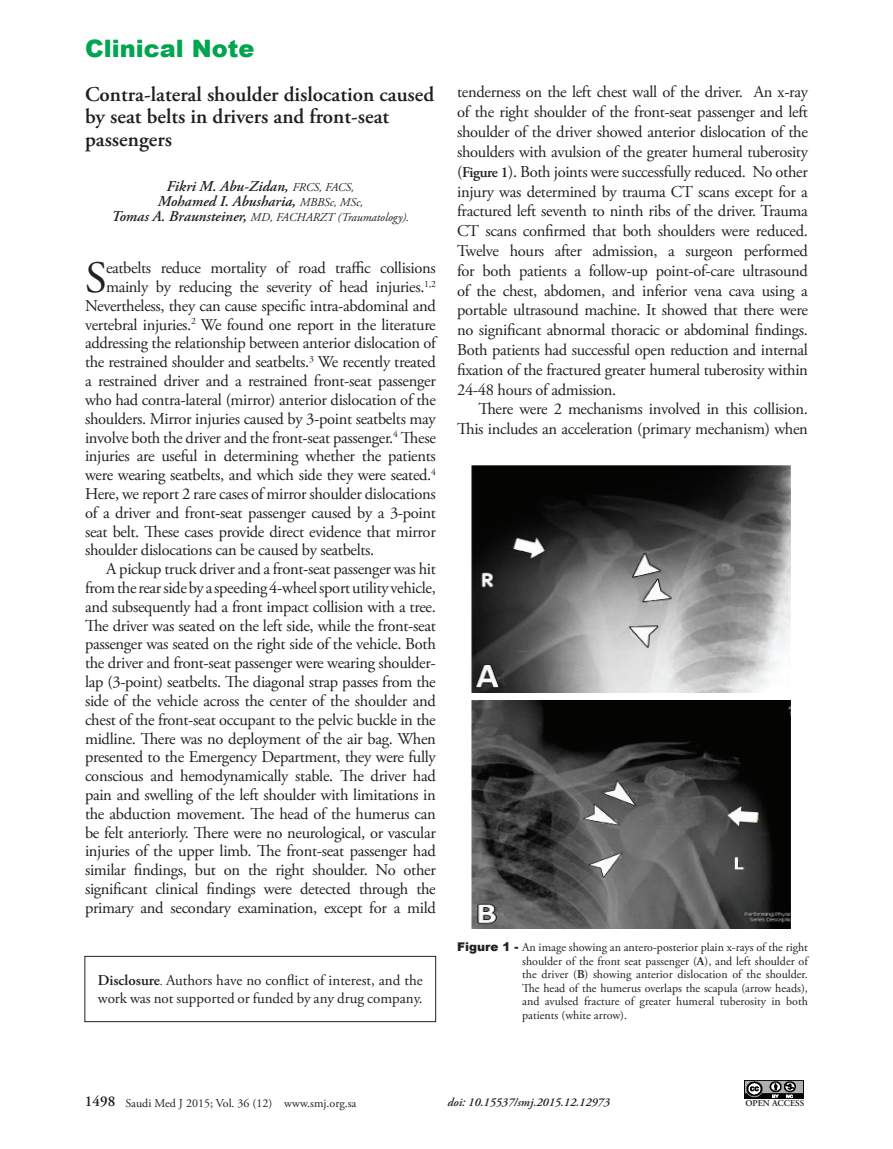
<style>
.page{position:relative;width:893px;height:1149px;background:#fff}
.page>*{position:absolute;margin:0;border:0;box-sizing:border-box;transform-origin:0 0}
.t1{font:44.85px "Adobe Garamond Pro";color:#231f20}
.t2{font:900 24px "Arial";color:#00a54f}
.t3{font:600 21px/22.5px "Adobe Garamond Pro";color:#231f20}
.t4{font:16.5px/19.8px "Adobe Garamond Pro";letter-spacing:-.02em;color:#231f20;text-align:justify}
.t5{font:15px/18px "Adobe Garamond Pro";color:#231f20}
.t6{font:italic 600 15px/15px "Adobe Garamond Pro";color:#231f20;text-align:center}
.t7{font:12px/13.5px "Adobe Garamond Pro";color:#231f20;text-align:justify}
.t8{font:italic 12px "Adobe Garamond Pro";color:#231f20}
.t9{font:italic 600 12px "Adobe Garamond Pro";color:#231f20}
.t10{font:600 9px "Adobe Garamond Pro";color:#231f20}
.s1{font-weight:400;font-size:12px}
.s2{font-weight:600;font-size:15px}
.s3{font-weight:600}
.s4{font-size:12px}
.s5{font-family:"Arial";font-weight:900}
</style>
<div class="page">
<img style="left:745px;top:1080px;width:59px;height:17px">
<div style="left:85px;top:955px;width:351px;height:66px;border:1px solid #231f20"></div>
<img style="left:471px;top:465px;width:319px;height:227px">
<img style="left:471px;top:700px;width:319px;height:228px">
<h2 class="t2" style="left:85px;top:31px;width:171px">Clinical Note</h2>
<p class="t3" style="left:85px;top:83px;width:351px">Contra-lateral shoulder dislocation caused by seat belts in drivers and front-seat passengers</p>
<p class="t6" style="left:158px;top:179px;width:207px">Fikri M. Abu-Zidan, <span class="s1">FRCS, FACS,<br></span>Mohamed I. Abusharia, <span class="s1">MBBSc, MSc,</span></p>
<p class="t8" style="left:112px;top:210px;width:299px"><span class="s2">Tomas A. Braunsteiner,</span> MD, FACHARZT (Traumatology).</p>
<h1 class="t1" style="left:85px;top:251px;width:23px">S</h1>
<p class="t4" style="left:106px;top:258px;width:331px">eatbelts reduce mortality of road traffic collisions</p>
<p class="t4" style="left:106px;top:277px;width:331px">mainly by reducing the severity of head injuries.<sup>1,2</sup></p>
<p class="t4" style="left:85px;top:296px;width:352px">Nevertheless, they can cause specific intra-abdominal and</p>
<p class="t4" style="left:85px;top:315px;width:352px">vertebral injuries.<sup>2</sup> We found one report in the literature</p>
<p class="t4" style="left:85px;top:334px;width:352px">addressing the relationship between anterior dislocation of</p>
<p class="t4" style="left:85px;top:352px;width:352px">the restrained shoulder and seatbelts.<sup>3</sup> We recently treated</p>
<p class="t4" style="left:85px;top:371px;width:352px">a restrained driver and a restrained front-seat passenger</p>
<p class="t4" style="left:85px;top:390px;width:352px">who had contra-lateral (mirror) anterior dislocation of the</p>
<p class="t4" style="left:85px;top:409px;width:352px">shoulders. Mirror injuries caused by 3-point seatbelts may</p>
<p class="t4" style="left:85px;top:428px;width:352px">involve both the driver and the front-seat passenger.<sup>4</sup> These</p>
<p class="t4" style="left:85px;top:446px;width:352px">injuries are useful in determining whether the patients</p>
<p class="t4" style="left:85px;top:465px;width:352px">were wearing seatbelts, and which side they were seated.<sup>4</sup></p>
<p class="t4" style="left:85px;top:484px;width:352px">Here, we report 2 rare cases of mirror shoulder dislocations</p>
<p class="t4" style="left:85px;top:503px;width:352px">of a driver and front-seat passenger caused by a 3-point</p>
<p class="t4" style="left:85px;top:522px;width:352px">seat belt. These cases provide direct evidence that mirror</p>
<p class="t4" style="left:85px;top:540px;width:291px">shoulder dislocations can be caused by seatbelts.</p>
<p class="t4" style="left:106px;top:559px;width:331px">A pickup truck driver and a front-seat passenger was hit</p>
<p class="t4" style="left:85px;top:578px;width:352px">from the rear side by a speeding 4-wheel sport utility vehicle,</p>
<p class="t4" style="left:85px;top:597px;width:352px">and subsequently had a front impact collision with a tree.</p>
<p class="t4" style="left:85px;top:616px;width:352px">The driver was seated on the left side, while the front-seat</p>
<p class="t4" style="left:85px;top:634px;width:352px">passenger was seated on the right side of the vehicle. Both</p>
<p class="t4" style="left:85px;top:653px;width:352px">the driver and front-seat passenger were wearing shoulder-</p>
<p class="t4" style="left:85px;top:672px;width:352px">lap (3-point) seatbelts. The diagonal strap passes from the</p>
<p class="t4" style="left:85px;top:691px;width:352px">side of the vehicle across the center of the shoulder and</p>
<p class="t4" style="left:85px;top:710px;width:352px">chest of the front-seat occupant to the pelvic buckle in the</p>
<p class="t4" style="left:85px;top:728px;width:352px">midline. There was no deployment of the air bag. When</p>
<p class="t4" style="left:85px;top:747px;width:352px">presented to the Emergency Department, they were fully</p>
<p class="t4" style="left:85px;top:766px;width:352px">conscious and hemodynamically stable. The driver had</p>
<p class="t4" style="left:85px;top:785px;width:352px">pain and swelling of the left shoulder with limitations in</p>
<p class="t4" style="left:85px;top:804px;width:352px">the abduction movement. The head of the humerus can</p>
<p class="t4" style="left:85px;top:822px;width:352px">be felt anteriorly. There were no neurological, or vascular</p>
<p class="t4" style="left:85px;top:841px;width:352px">injuries of the upper limb. The front-seat passenger had</p>
<p class="t4" style="left:85px;top:860px;width:352px">similar findings, but on the right shoulder. No other</p>
<p class="t4" style="left:85px;top:879px;width:352px">significant clinical findings were detected through the</p>
<p class="t4" style="left:85px;top:897px;width:352px">primary and secondary examination, except for a mild</p>
<p class="t5" style="left:98px;top:971px;width:326px"><span class="s3">Disclosure</span><span class="s4">.</span> Authors have no conflict of interest, and the work was not supported or funded by any drug company.</p>
<p class="t4" style="left:457px;top:83px;width:352px">tenderness on the left chest wall of the driver. An x-ray of the right shoulder of the front-seat passenger and left shoulder of the driver showed anterior dislocation of the shoulders with avulsion of the greater humeral tuberosity (<span class="s2">Figure 1</span>). Both joints were successfully reduced. No other injury was determined by trauma CT scans except for a fractured left seventh to ninth ribs of the driver. Trauma CT scans confirmed that both shoulders were reduced.<br>Twelve hours after admission, a surgeon performed for both patients a follow-up point-of-care ultrasound of the chest, abdomen, and inferior vena cava using a portable ultrasound machine. It showed that there were no significant abnormal thoracic or abdominal findings.<br>Both patients had successful open reduction and internal fixation of the fractured greater humeral tuberosity within 24-48 hours of admission.</p>
<p class="t4" style="left:457px;top:399px;width:352px;text-align:right">There were 2 mechanisms involved in this collision.<br>This includes an acceleration (primary mechanism) when</p>
<p class="t7" style="left:522px;top:940px;width:287px;text-indent:-65px"><span class="s5">Figure 1 -</span> An image showing an antero-posterior plain x-rays of the right shoulder of the front seat passenger (<span class="s3">A</span>), and left shoulder of the driver (<span class="s3">B</span>) showing anterior dislocation of the shoulder.<br>The head of the humerus overlaps the scapula (arrow heads), and avulsed fracture of greater humeral tuberosity in both patients (white arrow).</p>
<p class="t7" style="left:85px;top:1096px;width:273px"><span class="s2">1498</span> Saudi Med J 2015; Vol. 36 (12) www.smj.org.sa</p>
<p class="t9" style="left:448px;top:1095px;width:164px">doi: 10.15537/smj.2015.12.12973</p>
<p class="t10" style="left:745px;top:1097px;width:61px">OPEN ACCESS</p>
</div>
